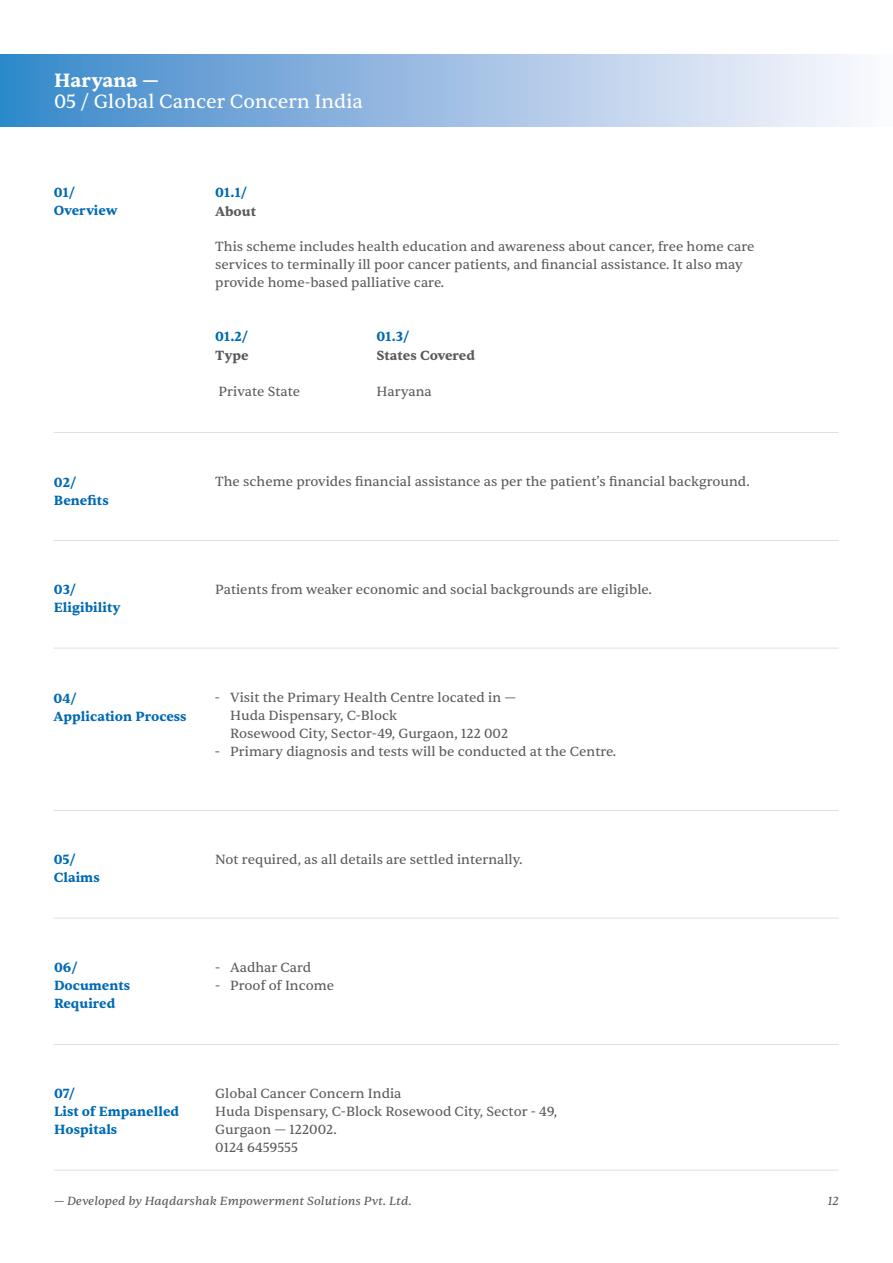
<style>
.page{position:relative;width:893px;height:1263px;background:#fff}
.page>*{position:absolute;margin:0;border:0;box-sizing:border-box;transform-origin:0 0}
.t1{font:19.5px "Sentient";color:#fff}
.t2{font:700 19.5px "Sentient";color:#fff}
.t3{font:13.5px/18px "Sentient";color:#595b5d}
.t4{font:700 13.5px/18px "Sentient";color:#006ab3}
.t5{font:700 13.5px "Sentient";color:#595b5d}
.t6{font:italic 12px "Sentient";color:#595b5d}
</style>
<div class="page">
<hr style="left:54px;top:1170px;width:785px;height:1px;background:#595b5d">
<img style="left:0;top:55px;width:853px;height:71px">
<hr style="left:54px;top:432px;width:785px;height:1px;background:#595b5d">
<hr style="left:54px;top:540px;width:785px;height:1px;background:#595b5d">
<hr style="left:54px;top:648px;width:785px;height:1px;background:#595b5d">
<hr style="left:54px;top:810px;width:785px;height:1px;background:#595b5d">
<hr style="left:54px;top:918px;width:785px;height:1px;background:#595b5d">
<hr style="left:54px;top:1044px;width:785px;height:1px;background:#595b5d">
<h1 class="t2" style="left:54px;top:68px;width:107px">Haryana —</h1>
<h1 class="t1" style="left:54px;top:90px;width:310px">05 / Global Cancer Concern India</h1>
<p class="t4" style="left:54px;top:184px;width:65px">01/<br>Overview</p>
<p class="t4" style="left:215px;top:184px;width:34px">01.1/</p>
<p class="t5" style="left:215px;top:203px;width:42px">About</p>
<p class="t3" style="left:215px;top:238px;width:541px">This scheme includes health education and awareness about cancer, free home care services to terminally ill poor cancer patients, and financial assistance. It also may provide home-based palliative care.</p>
<p class="t4" style="left:215px;top:328px;width:35px">01.2/</p>
<p class="t5" style="left:215px;top:347px;width:35px">Type</p>
<p class="t4" style="left:376px;top:328px;width:35px">01.3/</p>
<p class="t5" style="left:376px;top:347px;width:100px">States Covered</p>
<p class="t4" style="left:54px;top:473px;width:56px">02/<br>Benefits</p>
<p class="t4" style="left:54px;top:581px;width:68px">03/<br>Eligibility</p>
<p class="t3" style="left:218px;top:382px;width:83px">Private State</p>
<p class="t3" style="left:376px;top:382px;width:57px">Haryana</p>
<p class="t3" style="left:215px;top:473px;width:536px">The scheme provides financial assistance as per the patient’s financial background.</p>
<p class="t3" style="left:215px;top:580px;width:438px">Patients from weaker economic and social backgrounds are eligible.</p>
<p class="t4" style="left:54px;top:689px;width:135px">04/<br>Application Process</p>
<p class="t3" style="left:215px;top:689px;width:7px">-</p>
<p class="t3" style="left:215px;top:743px;width:7px">-</p>
<p class="t3" style="left:230px;top:689px;width:388px">Visit the Primary Health Centre located in —<br>Huda Dispensary, C-Block<br>Rosewood City, Sector-49, Gurgaon, 122 002<br>Primary diagnosis and tests will be conducted at the Centre.</p>
<p class="t4" style="left:54px;top:851px;width:24px">05/</p>
<p class="t3" style="left:215px;top:851px;width:309px">Not required, as all details are settled internally.</p>
<p class="t4" style="left:54px;top:869px;width:48px">Claims</p>
<p class="t4" style="left:54px;top:958px;width:78px">06/<br>Documents<br>Required</p>
<p class="t3" style="left:215px;top:959px;width:7px">- -</p>
<p class="t3" style="left:230px;top:959px;width:105px">Aadhar Card<br>Proof of Income</p>
<p class="t4" style="left:54px;top:1084px;width:127px">07/<br>List of Empanelled<br>Hospitals</p>
<p class="t3" style="left:215px;top:1085px;width:343px">Global Cancer Concern India<br>Huda Dispensary, C-Block Rosewood City, Sector - 49,<br>Gurgaon — 122002.<br>0124 6459555</p>
<p class="t6" style="left:54px;top:1193px;width:359px">— Developed by Haqdarshak Empowerment Solutions Pvt. Ltd.</p>
<p class="t6" style="left:828px;top:1193px;width:13px">12</p>
</div>
